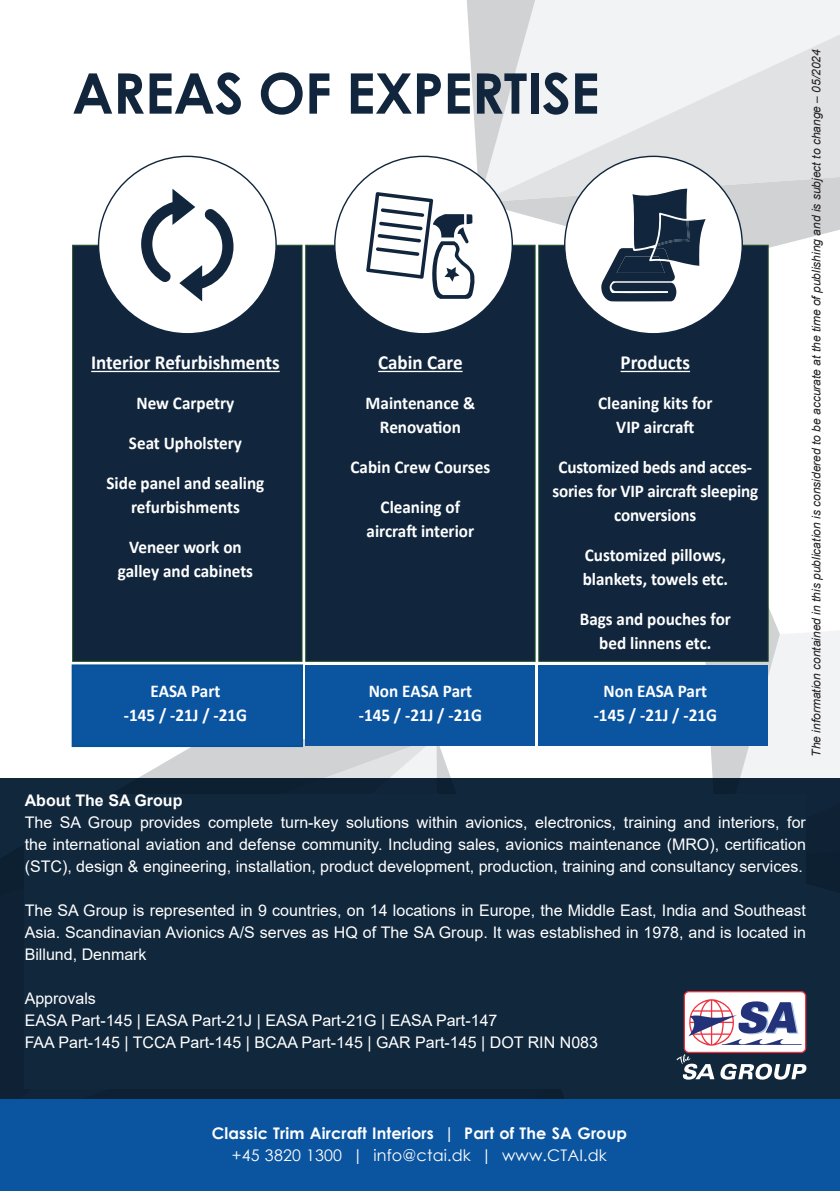
<style>
.page{position:relative;width:840px;height:1191px;background:#fff}
.page>*{position:absolute;margin:0;border:0;box-sizing:border-box;transform-origin:0 0}
.t1{font:700 56px "Century Gothic";letter-spacing:-.01em;color:#11263d}
.t2{font:700 20px "Calibri";color:#fff;scale:.95 1}
.t3{font:700 18px/24px "Calibri";color:#fff;text-align:center;scale:.95 1}
.t4{font:16px/22px "Arial";color:#fff;text-align:justify}
.t5{font:700 16px "Century Gothic";letter-spacing:.01em;color:#fff}
.t6{font:16px "Century Gothic";letter-spacing:.01em;color:#fff}
.t7{font:700 16px "Arial";color:#fff}
.t8{font:italic 12px "Arial";color:#231f20}
</style>
<div class="page">
<svg style="left:436px;top:737px;width:99px;height:41px"></svg>
<svg style="left:71px;top:737px;width:365px;height:41px;fill:#d1d2d4"></svg>
<svg style="left:690px;top:420px;width:149px;height:358px"></svg>
<div style="left:0;top:778px;width:839px;height:321px;background:#11273c"></div>
<div style="left:0;top:1099px;width:839px;height:92px;background:#0a54a0"></div>
<div style="left:684px;top:991px;width:121px;height:61px;background:#fff;border-radius:5px"></div>
<div style="left:683px;top:991px;width:122px;height:62px;border:1px solid #ee3340;border-radius:5px"></div>
<svg style="left:688px;top:999px;width:113px;height:47px"></svg>
<svg style="left:676px;top:1054px;width:130px;height:25px"></svg>
<div style="left:72px;top:245px;width:230px;height:416px;background:#11263d;border:1px solid #1f4f24"></div>
<div style="left:305px;top:245px;width:230px;height:416px;background:#11263d;border:1px solid #1f4f24"></div>
<div style="left:538px;top:245px;width:229px;height:416px;background:#11263d;border:1px solid #1f4f24"></div>
<div style="left:72px;top:664px;width:231px;height:83px;background:#0a54a0;border:2px solid #075196"></div>
<div style="left:305px;top:665px;width:229px;height:81px;background:#0a54a0"></div>
<div style="left:538px;top:665px;width:229px;height:81px;background:#0a54a0"></div>
<hr style="left:91px;top:371px;width:188px;height:1px;background:#fff">
<hr style="left:378px;top:371px;width:84px;height:1px;background:#fff">
<hr style="left:620px;top:371px;width:69px;height:1px;background:#fff">
<div style="left:98px;top:156px;width:178px;height:178px;background:#fff;border-radius:50%"></div>
<svg style="left:141px;top:189px;width:92px;height:112px"></svg>
<div style="left:334px;top:156px;width:178px;height:178px;background:#fff;border-radius:50%"></div>
<div style="left:564px;top:156px;width:177px;height:178px;background:#fff;border-radius:50%"></div>
<svg style="left:366px;top:0;width:473px;height:301px"></svg>
<h1 class="t1" style="left:72px;top:51px;width:528px">AREAS OF EXPERTISE</h1>
<p class="t2" style="left:91px;top:348px;width:200px">Interior Refurbishments</p>
<p class="t3" style="left:136px;top:391px;width:104px">New Carpetry</p>
<p class="t3" style="left:129px;top:431px;width:120px">Seat Upholstery</p>
<p class="t3" style="left:106px;top:471px;width:167px">Side panel and sealing refurbishments</p>
<p class="t3" style="left:118px;top:535px;width:144px">Veneer work on galley and cabinets</p>
<p class="t3" style="left:124px;top:679px;width:131px">EASA Part<br>-145 / -21J / -21G</p>
<p class="t2" style="left:378px;top:348px;width:90px">Cabin Care</p>
<p class="t3" style="left:365px;top:391px;width:117px">Maintenance &amp;<br>Renovation</p>
<p class="t3" style="left:350px;top:455px;width:148px">Cabin Crew Courses</p>
<p class="t3" style="left:366px;top:495px;width:115px">Cleaning of aircraft interior</p>
<p class="t3" style="left:358px;top:679px;width:131px">Non EASA Part -145 / -21J / -21G</p>
<p class="t2" style="left:620px;top:348px;width:75px">Products</p>
<p class="t3" style="left:597px;top:391px;width:122px">Cleaning kits for<br>VIP aircraft</p>
<p class="t3" style="left:552px;top:455px;width:218px">Customized beds and acces&shy;sories for VIP aircraft sleeping conversions</p>
<p class="t3" style="left:582px;top:543px;width:154px;text-align:left">Customized pillows, blankets, towels etc.</p>
<p class="t3" style="left:579px;top:607px;width:161px">Bags and pouches for bed linnens etc.</p>
<p class="t3" style="left:593px;top:679px;width:131px">Non EASA Part -145 / -21J / -21G</p>
<p class="t8" style="left:808px;top:756px;width:709px;rotate:-90deg">The information contained in this publication is considered to be accurate at the time of publishing and is subject to change – 05/2024</p>
<p class="t7" style="left:25px;top:789px;width:159px">About The SA Group</p>
<p class="t4" style="left:25px;top:811px;width:782px">The SA Group provides complete turn-key solutions within avionics, electronics, training and interiors, for the international aviation and defense community. Including sales, avionics maintenance (MRO), certification (STC), design &amp; engineering, installation, product development, production, training and consultancy services.</p>
<p class="t4" style="left:25px;top:899px;width:782px">The SA Group is represented in 9 countries, on 14 locations in Europe, the Middle East, India and Southeast Asia. Scandinavian Avionics A/S serves as HQ of The SA Group. It was established in 1978, and is located in Billund, Denmark</p>
<p class="t4" style="left:25px;top:987px;width:574px;text-align:left">Approvals<br>EASA Part-145 | EASA Part-21J | EASA Part-21G | EASA Part-147<br>FAA Part-145 | TCCA Part-145 | BCAA Part-145 | GAR Part-145 | DOT RIN N083</p>
<p class="t5" style="left:212px;top:1121px;width:416px">Classic Trim Aircraft Interiors | Part of The SA Group</p>
<p class="t6" style="left:232px;top:1144px;width:376px">+45 3820 1300 | info@ctai.dk | www.CTAI.dk</p>
</div>
